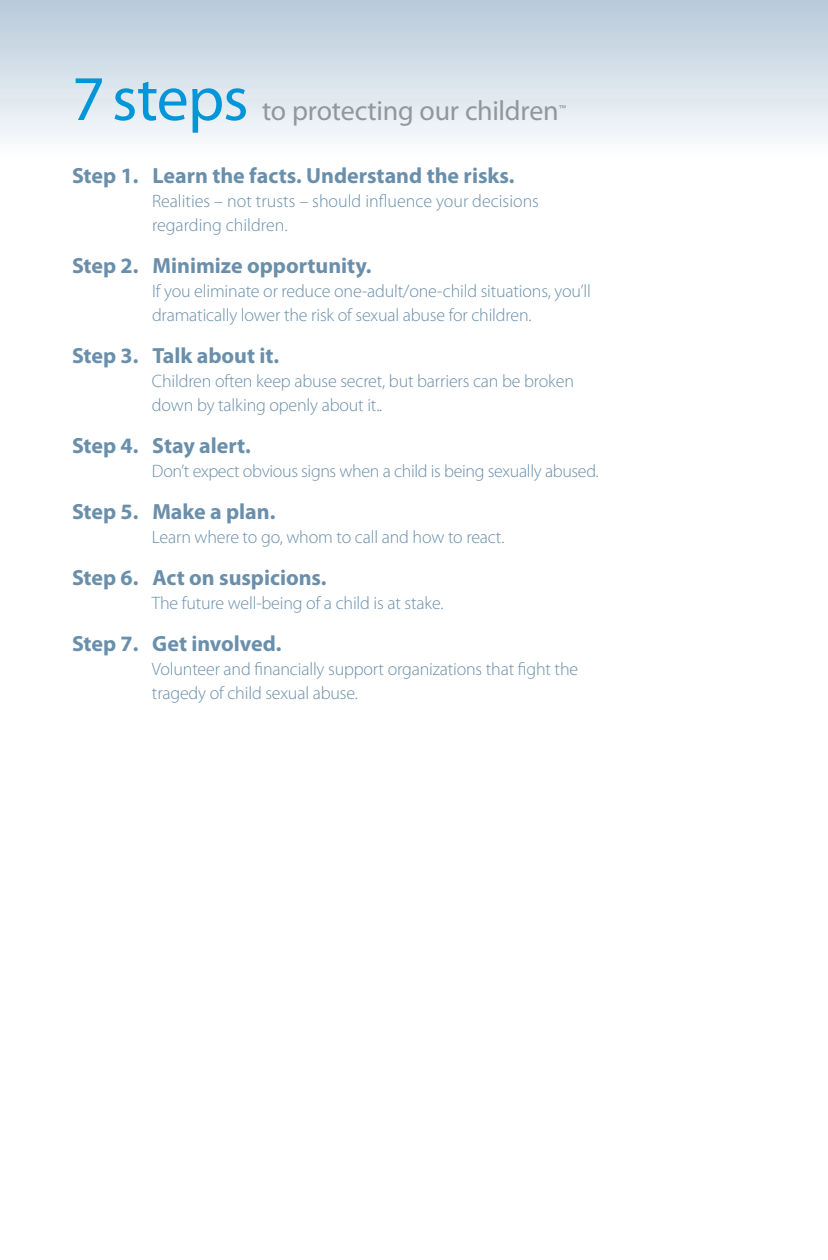
<style>
.page{position:relative;width:828px;height:1260px;background:#fff}
.page>*{position:absolute;margin:0;border:0;box-sizing:border-box;transform-origin:0 0}
.t1{font:64px "Myriad Pro";letter-spacing:-.015em;color:#0196d7}
.t2{font:28px "Myriad Pro";letter-spacing:-.01em;color:#90979d}
.t3{font:700 22px "Myriad Pro";color:#6a8fab}
.t4{font:300 18px/24px "Myriad Pro";letter-spacing:-.01em;color:#6a8fab}
.t5{font:11.6px "Myriad Pro";color:#90979d}
</style>
<div class="page">
<div style="left:0;top:0;width:828px;height:157px;background:linear-gradient(to bottom,#b7c9d9,#fcfdfe)"></div>
<h1 class="t1" style="left:72px;top:74px;width:178px">7 steps</h1>
<h2 class="t2" style="left:262px;top:100px;width:298px">to protecting our children</h2>
<p class="t5" style="left:559px;top:105px;width:9px">™</p>
<p class="t3" style="left:72px;top:167px;width:444px">Step 1. Learn the facts. Understand the risks.</p>
<p class="t4" style="left:152px;top:190px;width:389px">Realities – not trusts – should influence your decisions regarding children.</p>
<p class="t3" style="left:72px;top:257px;width:301px">Step 2. Minimize opportunity.</p>
<p class="t4" style="left:152px;top:280px;width:440px">If you eliminate or reduce one-adult/one-child situations, you’ll dramatically lower the risk of sexual abuse for children.</p>
<p class="t3" style="left:72px;top:347px;width:209px">Step 3. Talk about it.</p>
<p class="t4" style="left:152px;top:370px;width:424px">Children often keep abuse secret, but barriers can be broken down by talking openly about it..</p>
<p class="t3" style="left:72px;top:437px;width:180px">Step 4. Stay alert.</p>
<p class="t4" style="left:152px;top:460px;width:448px">Don’t expect obvious signs when a child is being sexually abused.</p>
<p class="t3" style="left:72px;top:503px;width:205px">Step 5. Make a plan.</p>
<p class="t4" style="left:152px;top:526px;width:354px">Learn where to go, whom to call and how to react.</p>
<p class="t3" style="left:72px;top:569px;width:256px">Step 6. Act on suspicions.</p>
<p class="t4" style="left:152px;top:592px;width:293px">The future well-being of a child is at stake.</p>
<p class="t3" style="left:72px;top:635px;width:211px">Step 7. Get involved.</p>
<p class="t4" style="left:152px;top:658px;width:428px">Volunteer and financially support organizations that fight the tragedy of child sexual abuse.</p>
</div>
